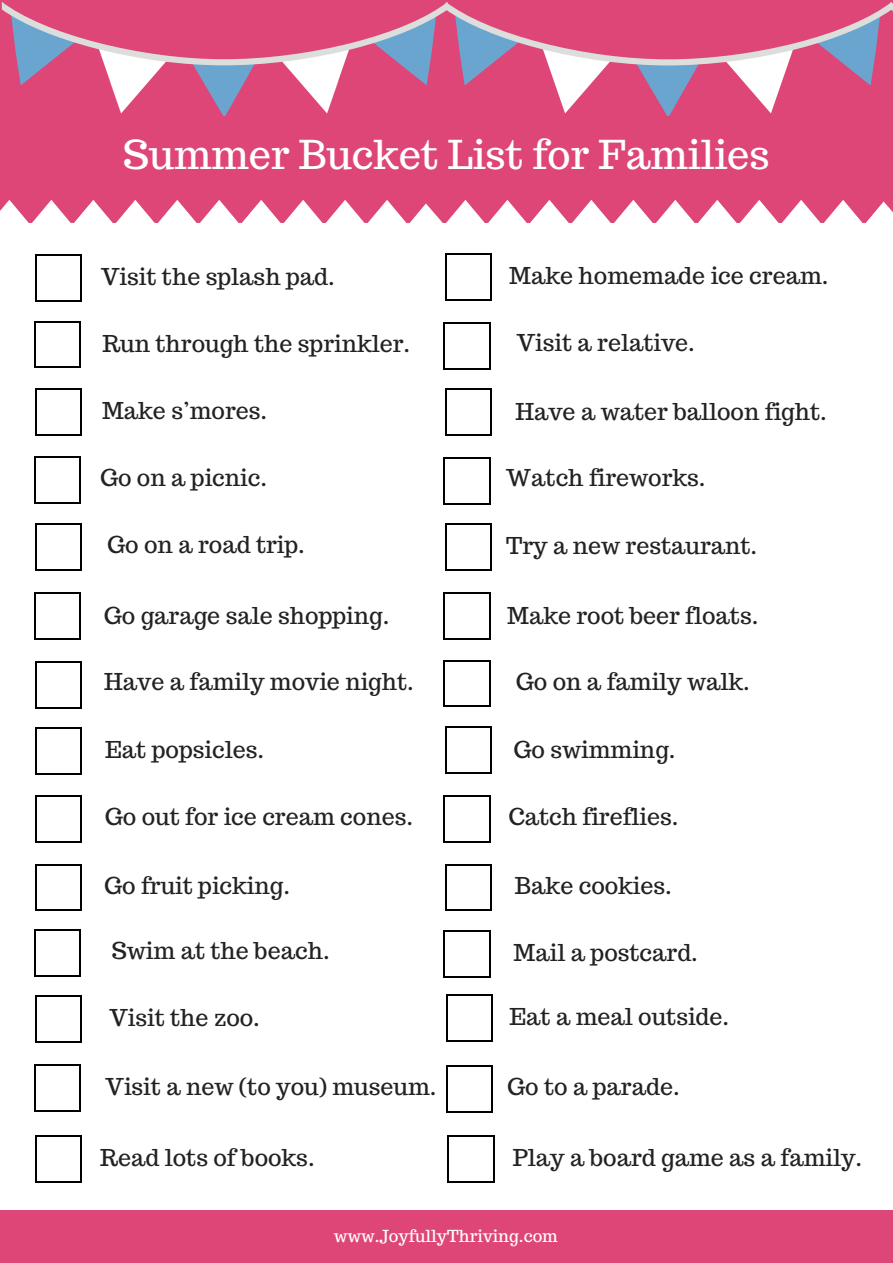
<style>
.page{position:relative;width:893px;height:1263px;background:#fff}
.page>*{position:absolute;margin:0;border:0;box-sizing:border-box;transform-origin:0 0}
.t1{font:39.75px "Trocchi";color:#fff}
.t2{font:23.25px "Trocchi";color:#222}
.t3{font:16.5px "Trocchi";color:#fff}
</style>
<div class="page">
<svg style="left:427px;top:0;width:19px;height:223px;background:#e05281"></svg>
<svg style="left:0;top:0;width:427px;height:223px;background:#e15885"></svg>
<svg style="left:446px;top:0;width:447px;height:223px;background:#da5f8b"></svg>
<svg style="left:2px;top:2px;width:446px;height:114px;background:#d36691"></svg>
<div style="left:0;top:1210px;width:893px;height:53px;background:#de4678"></div>
<hr style="left:35px;top:256px;width:1px;height:44px;background:#000">
<hr style="left:81px;top:256px;width:1px;height:44px;background:#000">
<hr style="left:36px;top:300px;width:45px;height:2px;background:#000">
<hr style="left:36px;top:255px;width:45px;height:1px;background:#000">
<hr style="left:34px;top:322px;width:1px;height:45px;background:#000">
<hr style="left:80px;top:322px;width:1px;height:45px;background:#000">
<hr style="left:35px;top:367px;width:45px;height:1px;background:#000">
<hr style="left:35px;top:321px;width:45px;height:1px;background:#000">
<hr style="left:35px;top:390px;width:1px;height:44px;background:#000">
<hr style="left:81px;top:390px;width:1px;height:44px;background:#000">
<hr style="left:36px;top:434px;width:45px;height:2px;background:#000">
<hr style="left:36px;top:389px;width:45px;height:1px;background:#000">
<hr style="left:34px;top:457px;width:1px;height:45px;background:#000">
<hr style="left:80px;top:457px;width:1px;height:45px;background:#000">
<hr style="left:35px;top:502px;width:45px;height:1px;background:#000">
<hr style="left:35px;top:456px;width:45px;height:2px;background:#000">
<hr style="left:35px;top:525px;width:1px;height:44px;background:#000">
<hr style="left:81px;top:525px;width:1px;height:44px;background:#000">
<hr style="left:36px;top:569px;width:45px;height:2px;background:#000">
<hr style="left:36px;top:524px;width:45px;height:1px;background:#000">
<hr style="left:34px;top:594px;width:1px;height:44px;background:#000">
<hr style="left:80px;top:594px;width:1px;height:44px;background:#000">
<hr style="left:35px;top:638px;width:45px;height:1px;background:#000">
<hr style="left:35px;top:592px;width:45px;height:2px;background:#000">
<hr style="left:35px;top:662px;width:1px;height:45px;background:#000">
<hr style="left:81px;top:662px;width:1px;height:45px;background:#000">
<hr style="left:36px;top:707px;width:45px;height:1px;background:#000">
<hr style="left:36px;top:661px;width:45px;height:1px;background:#000">
<hr style="left:35px;top:729px;width:1px;height:44px;background:#000">
<hr style="left:81px;top:729px;width:1px;height:44px;background:#000">
<hr style="left:36px;top:773px;width:45px;height:2px;background:#000">
<hr style="left:36px;top:727px;width:45px;height:2px;background:#000">
<hr style="left:35px;top:796px;width:1px;height:45px;background:#000">
<hr style="left:81px;top:796px;width:1px;height:45px;background:#000">
<hr style="left:36px;top:841px;width:45px;height:1px;background:#000">
<hr style="left:36px;top:795px;width:45px;height:1px;background:#000">
<hr style="left:35px;top:865px;width:1px;height:44px;background:#000">
<hr style="left:81px;top:865px;width:1px;height:44px;background:#000">
<hr style="left:36px;top:909px;width:45px;height:2px;background:#000">
<hr style="left:36px;top:864px;width:45px;height:1px;background:#000">
<hr style="left:34px;top:930px;width:1px;height:45px;background:#000">
<hr style="left:80px;top:930px;width:1px;height:45px;background:#000">
<hr style="left:35px;top:975px;width:45px;height:1px;background:#000">
<hr style="left:35px;top:929px;width:45px;height:1px;background:#000">
<hr style="left:35px;top:997px;width:1px;height:44px;background:#000">
<hr style="left:81px;top:997px;width:1px;height:44px;background:#000">
<hr style="left:36px;top:1041px;width:45px;height:2px;background:#000">
<hr style="left:36px;top:995px;width:45px;height:2px;background:#000">
<hr style="left:34px;top:1065px;width:1px;height:45px;background:#000">
<hr style="left:80px;top:1065px;width:1px;height:45px;background:#000">
<hr style="left:35px;top:1110px;width:45px;height:1px;background:#000">
<hr style="left:35px;top:1064px;width:45px;height:2px;background:#000">
<hr style="left:35px;top:1136px;width:1px;height:45px;background:#000">
<hr style="left:81px;top:1136px;width:1px;height:45px;background:#000">
<hr style="left:36px;top:1181px;width:45px;height:1px;background:#000">
<hr style="left:36px;top:1135px;width:45px;height:1px;background:#000">
<hr style="left:445px;top:255px;width:1px;height:44px;background:#000">
<hr style="left:491px;top:255px;width:1px;height:44px;background:#000">
<hr style="left:446px;top:299px;width:45px;height:2px;background:#000">
<hr style="left:446px;top:253px;width:45px;height:2px;background:#000">
<hr style="left:444px;top:323px;width:1px;height:45px;background:#000">
<hr style="left:489px;top:323px;width:2px;height:45px;background:#000">
<hr style="left:445px;top:368px;width:45px;height:1px;background:#000">
<hr style="left:445px;top:322px;width:45px;height:2px;background:#000">
<hr style="left:445px;top:390px;width:1px;height:44px;background:#000">
<hr style="left:491px;top:390px;width:1px;height:44px;background:#000">
<hr style="left:446px;top:434px;width:45px;height:2px;background:#000">
<hr style="left:446px;top:389px;width:45px;height:1px;background:#000">
<hr style="left:444px;top:459px;width:1px;height:44px;background:#000">
<hr style="left:489px;top:459px;width:2px;height:44px;background:#000">
<hr style="left:445px;top:503px;width:45px;height:1px;background:#000">
<hr style="left:445px;top:457px;width:45px;height:2px;background:#000">
<hr style="left:445px;top:525px;width:1px;height:44px;background:#000">
<hr style="left:491px;top:525px;width:1px;height:44px;background:#000">
<hr style="left:446px;top:569px;width:45px;height:2px;background:#000">
<hr style="left:446px;top:524px;width:45px;height:1px;background:#000">
<hr style="left:444px;top:594px;width:1px;height:44px;background:#000">
<hr style="left:489px;top:594px;width:2px;height:44px;background:#000">
<hr style="left:445px;top:638px;width:45px;height:1px;background:#000">
<hr style="left:445px;top:592px;width:45px;height:2px;background:#000">
<hr style="left:444px;top:661px;width:1px;height:45px;background:#000">
<hr style="left:489px;top:661px;width:2px;height:45px;background:#000">
<hr style="left:445px;top:706px;width:45px;height:1px;background:#000">
<hr style="left:445px;top:660px;width:45px;height:1px;background:#000">
<hr style="left:445px;top:728px;width:1px;height:44px;background:#000">
<hr style="left:491px;top:728px;width:1px;height:44px;background:#000">
<hr style="left:446px;top:772px;width:45px;height:1px;background:#000">
<hr style="left:446px;top:726px;width:45px;height:2px;background:#000">
<hr style="left:444px;top:796px;width:1px;height:45px;background:#000">
<hr style="left:489px;top:796px;width:2px;height:45px;background:#000">
<hr style="left:445px;top:841px;width:45px;height:1px;background:#000">
<hr style="left:445px;top:795px;width:45px;height:1px;background:#000">
<hr style="left:445px;top:865px;width:1px;height:44px;background:#000">
<hr style="left:491px;top:865px;width:1px;height:44px;background:#000">
<hr style="left:446px;top:909px;width:45px;height:2px;background:#000">
<hr style="left:446px;top:864px;width:45px;height:1px;background:#000">
<hr style="left:444px;top:931px;width:1px;height:45px;background:#000">
<hr style="left:489px;top:931px;width:2px;height:45px;background:#000">
<hr style="left:445px;top:976px;width:45px;height:1px;background:#000">
<hr style="left:445px;top:930px;width:45px;height:2px;background:#000">
<hr style="left:446px;top:996px;width:1px;height:44px;background:#000">
<hr style="left:492px;top:996px;width:1px;height:44px;background:#000">
<hr style="left:447px;top:1040px;width:45px;height:1px;background:#000">
<hr style="left:447px;top:994px;width:45px;height:2px;background:#000">
<hr style="left:446px;top:1067px;width:1px;height:44px;background:#000">
<hr style="left:492px;top:1067px;width:1px;height:44px;background:#000">
<hr style="left:447px;top:1111px;width:45px;height:1px;background:#000">
<hr style="left:447px;top:1065px;width:45px;height:2px;background:#000">
<hr style="left:447px;top:1136px;width:1px;height:45px;background:#000">
<hr style="left:493px;top:1136px;width:1px;height:45px;background:#000">
<hr style="left:448px;top:1181px;width:45px;height:1px;background:#000">
<hr style="left:448px;top:1135px;width:45px;height:1px;background:#000">
<h1 class="t1" style="left:123px;top:128px;width:648px">Summer Bucket List for Families</h1>
<p class="t2" style="left:101px;top:261px;width:235px">Visit the splash pad.</p>
<p class="t2" style="left:509px;top:260px;width:321px">Make homemade ice cream.</p>
<p class="t2" style="left:102px;top:329px;width:309px">Run through the sprinkler.</p>
<p class="t2" style="left:517px;top:328px;width:180px">Visit a relative.</p>
<p class="t2" style="left:102px;top:395px;width:167px">Make s’mores.</p>
<p class="t2" style="left:515px;top:396px;width:313px">Have a water balloon fight.</p>
<p class="t2" style="left:100px;top:463px;width:168px">Go on a picnic.</p>
<p class="t2" style="left:506px;top:463px;width:201px">Watch fireworks.</p>
<p class="t2" style="left:107px;top:529px;width:199px">Go on a road trip.</p>
<p class="t2" style="left:506px;top:530px;width:253px">Try a new restaurant.</p>
<p class="t2" style="left:104px;top:600px;width:287px">Go garage sale shopping.</p>
<p class="t2" style="left:507px;top:600px;width:253px">Make root beer floats.</p>
<p class="t2" style="left:104px;top:667px;width:311px">Have a family movie night.</p>
<p class="t2" style="left:516px;top:667px;width:236px">Go on a family walk.</p>
<p class="t2" style="left:105px;top:734px;width:160px">Eat popsicles.</p>
<p class="t2" style="left:514px;top:734px;width:163px">Go swimming.</p>
<p class="t2" style="left:105px;top:802px;width:310px">Go out for ice cream cones.</p>
<p class="t2" style="left:508px;top:802px;width:172px">Catch fireflies.</p>
<p class="t2" style="left:104px;top:870px;width:187px">Go fruit picking.</p>
<p class="t2" style="left:515px;top:870px;width:158px">Bake cookies.</p>
<p class="t2" style="left:112px;top:936px;width:219px">Swim at the beach.</p>
<p class="t2" style="left:514px;top:937px;width:186px">Mail a postcard.</p>
<p class="t2" style="left:109px;top:1002px;width:152px">Visit the zoo.</p>
<p class="t2" style="left:509px;top:1001px;width:221px">Eat a meal outside.</p>
<p class="t2" style="left:106px;top:1071px;width:332px">Visit a new (to you) museum.</p>
<p class="t2" style="left:507px;top:1071px;width:174px">Go to a parade.</p>
<p class="t2" style="left:100px;top:1142px;width:216px">Read lots of books.</p>
<p class="t2" style="left:513px;top:1142px;width:351px">Play a board game as a family.</p>
<p class="t3" style="left:334px;top:1225px;width:225px">www.JoyfullyThriving.com</p>
</div>
